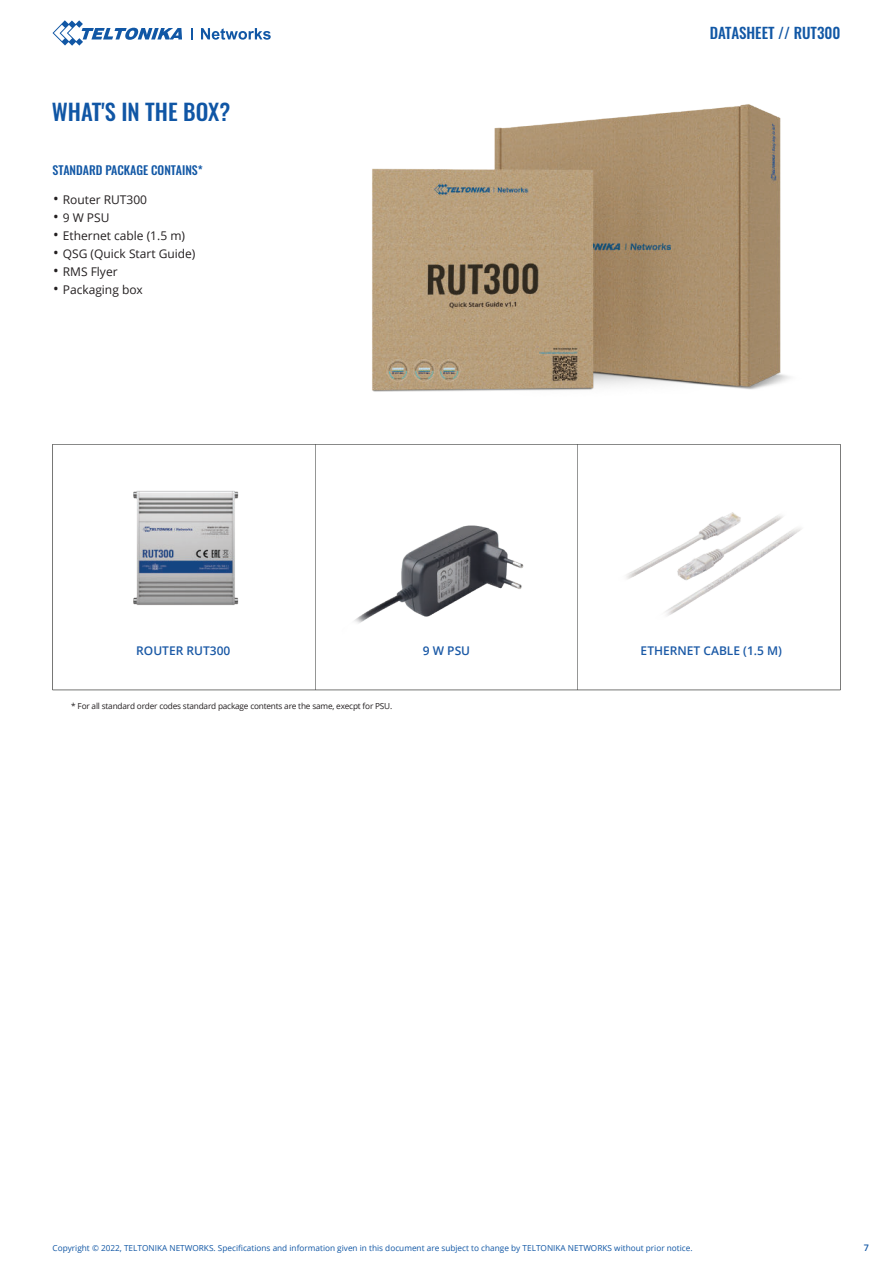
<style>
.page{position:relative;width:893px;height:1263px;background:#fff}
.page>*{position:absolute;margin:0;border:0;box-sizing:border-box;transform-origin:0 0}
.t1{font:500 22.5px "Oswald";color:#1056a5}
.t2{font:500 15px "Oswald";color:#1157a5}
.t3{font:12px/18px "Open Sans";color:#231f20}
.t4{font:600 12px "Open Sans";color:#1a59a6}
.t5{font:500 12px "Oswald";color:#1157a5}
.t6{font:600 9px "Open Sans";color:#1056a5}
.t7{font:8.25px "Open Sans";color:#1157a5}
.t8{font:8.25px "Open Sans";letter-spacing:-.02em;color:#231f20}
.s1{font-size:15px}
</style>
<div class="page">
<svg style="left:53px;top:20px;width:129px;height:26px"></svg>
<svg style="left:191px;top:28px;width:2px;height:12px"></svg>
<svg style="left:201px;top:28px;width:62px;height:12px"></svg>
<svg style="left:52px;top:444px;width:788px;height:246px"></svg>
<hr style="left:53px;top:690px;width:787px;height:1px;background:#040503">
<hr style="left:316px;top:444px;width:1px;height:246px;background:#040503">
<hr style="left:577px;top:444px;width:1px;height:246px;background:#040503">
<hr style="left:840px;top:444px;width:1px;height:246px;background:#040503">
<img style="left:263px;top:31px;width:578px;height:500px">
<img style="left:76px;top:470px;width:214px;height:214px">
<img style="left:339px;top:501px;width:238px;height:170px">
<h1 class="t1" style="left:52px;top:100px;width:180px">WHAT'S IN THE BOX?</h1>
<h3 class="t5" style="left:53px;top:164px;width:152px">STANDARD PACKAGE CONTAINS*</h3>
<h3 class="t3" style="left:53px;top:191px;width:144px"><span class="s1">ï</span> Router RUT300<br><span class="s1">ï</span> 9 W PSU<br><span class="s1">ï</span> Ethernet cable (1.5 m)<br><span class="s1">ï</span> QSG (Quick Start Guide) <span class="s1">ï</span> RMS Flyer<br><span class="s1">ï</span> Packaging box</h3>
<h2 class="t2" style="left:710px;top:25px;width:132px">DATASHEET // RUT300</h2>
<h3 class="t4" style="left:136px;top:646px;width:96px">ROUTER RUT300</h3>
<h3 class="t4" style="left:641px;top:646px;width:143px">ETHERNET CABLE (1.5 M)</h3>
<h3 class="t4" style="left:423px;top:646px;width:49px">9 W PSU</h3>
<p class="t8" style="left:71px;top:701px;width:323px">* For all standard order codes standard package contents are the same, execpt for PSU.</p>
<p class="t7" style="left:53px;top:1242px;width:642px">Copyright © 2022, TELTONIKA NETWORKS. Specifications and information given in this document are subject to change by TELTONIKA NETWORKS without prior notice.</p>
<p class="t6" style="left:864px;top:1244px;width:7px">7</p>
</div>
